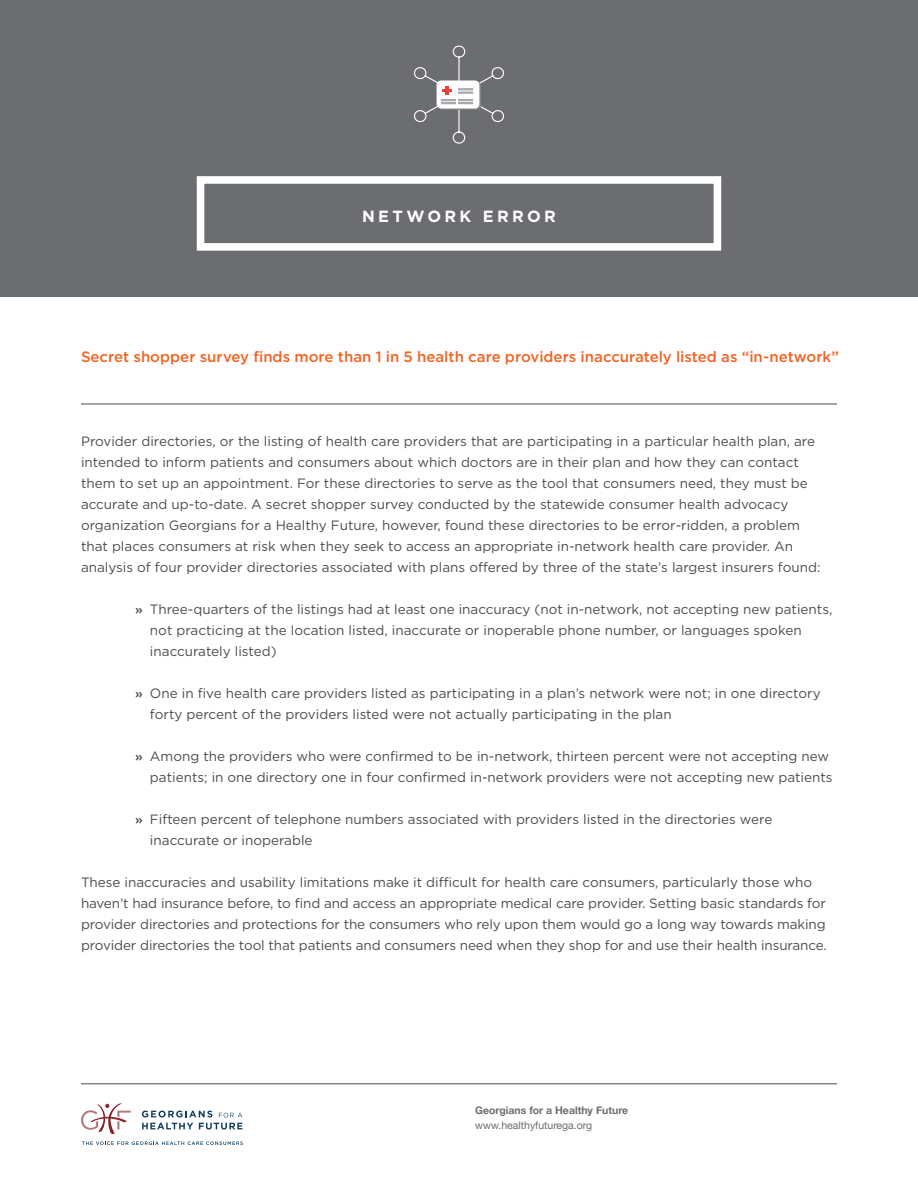
<style>
.page{position:relative;width:918px;height:1188px;background:#fff}
.page>*{position:absolute;margin:0;border:0;box-sizing:border-box;transform-origin:0 0}
.t1{font:700 16.2px "Gotham";letter-spacing:.21em;color:#fff}
.t2{font:500 15px "Gotham";color:#f26423}
.t3{font:13.5px/21px "Gotham";color:#4b4c4d}
.t4{font:700 10.5px "Helvetica Neue";color:#6c6d70}
.t5{font:10.5px "Helvetica Neue";color:#6c6d70}
.s1{font-weight:500;font-size:12.75px}
</style>
<div class="page">
<div style="left:0;top:0;width:918px;height:297px;background:#6c6d70"></div>
<svg style="left:414px;top:45px;width:90px;height:99px"></svg>
<hr style="left:81px;top:1084px;width:756px;height:1px;background:#4b4c4d">
<hr style="left:81px;top:404px;width:756px;height:1px;background:#4b4c4d">
<svg style="left:142px;top:1111px;width:100px;height:19px"></svg>
<svg style="left:81px;top:1103px;width:50px;height:31px"></svg>
<svg style="left:82px;top:1141px;width:161px;height:4px"></svg>
<div style="left:197px;top:176px;width:524px;height:75px;border:8px solid #fff"></div>
<p class="t1" style="left:362px;top:206px;width:195px">NETWORK ERROR</p>
<p class="t2" style="left:81px;top:347px;width:759px">Secret shopper survey finds more than 1 in 5 health care providers inaccurately listed as “in-network”</p>
<p class="t3" style="left:81px;top:430px;width:741px">Provider directories, or the listing of health care providers that are participating in a particular health plan, are intended to inform patients and consumers about which doctors are in their plan and how they can contact them to set up an appointment. For these directories to serve as the tool that consumers need, they must be accurate and up-to-date. A secret shopper survey conducted by the statewide consumer health advocacy organization Georgians for a Healthy Future, however, found these directories to be error-ridden, a problem that places consumers at risk when they seek to access an appropriate in-network health care provider. An analysis of four provider directories associated with plans offered by three of the state’s largest insurers found:</p>
<p class="t3" style="left:150px;top:598px;width:684px;text-indent:-15px"><span class="s1">»</span> Three-quarters of the listings had at least one inaccuracy (not in-network, not accepting new patients, not practicing at the location listed, inaccurate or inoperable phone number, or languages spoken inaccurately listed)</p>
<p class="t3" style="left:150px;top:682px;width:672px;text-indent:-15px"><span class="s1">»</span> One in five health care providers listed as participating in a plan’s network were not; in one directory forty percent of the providers listed were not actually participating in the plan</p>
<p class="t3" style="left:135px;top:745px;width:699px;text-align:right"><span class="s1">»</span> Among the providers who were confirmed to be in-network, thirteen percent were not accepting new patients; in one directory one in four confirmed in-network providers were not accepting new patients</p>
<p class="t3" style="left:150px;top:808px;width:624px;text-indent:-15px"><span class="s1">»</span> Fifteen percent of telephone numbers associated with providers listed in the directories were inaccurate or inoperable</p>
<p class="t3" style="left:81px;top:871px;width:747px">These inaccuracies and usability limitations make it difficult for health care consumers, particularly those who haven’t had insurance before, to find and access an appropriate medical care provider. Setting basic standards for provider directories and protections for the consumers who rely upon them would go a long way towards making provider directories the tool that patients and consumers need when they shop for and use their health insurance.</p>
<p class="t4" style="left:475px;top:1102px;width:155px">Georgians for a Healthy Future</p>
<p class="t5" style="left:475px;top:1117px;width:118px">www.healthyfuturega.org</p>
</div>
